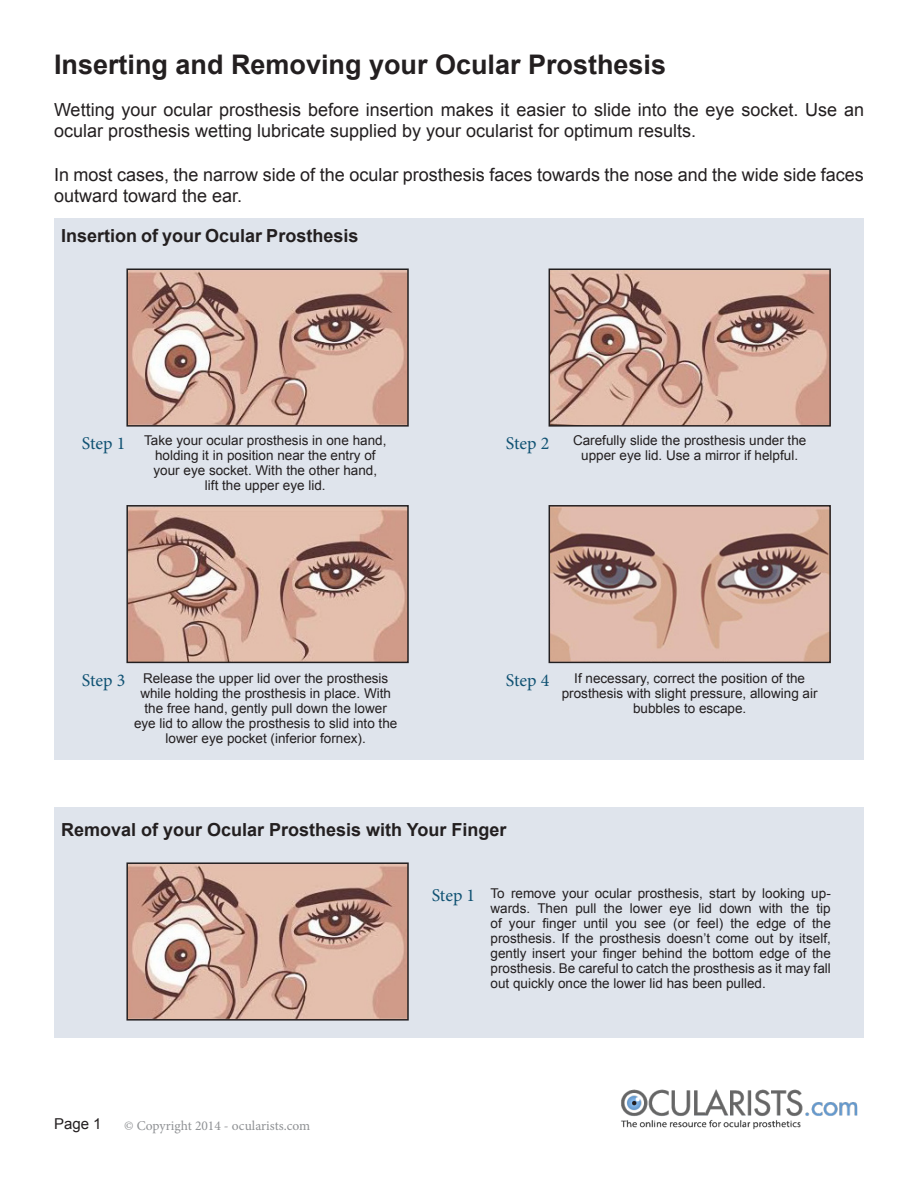
<style>
.page{position:relative;width:918px;height:1188px;background:#fff}
.page>*{position:absolute;margin:0;border:0;box-sizing:border-box;transform-origin:0 0}
.t1{font:700 27px "Arial";color:#231f20}
.t2{font:18px/21.6px "Arial";color:#231f20}
.t3{font:700 18px "Arial";color:#231f20}
.t4{font:18px "Minion Pro";letter-spacing:-.005em;color:#105273}
.t5{font:15px "Arial";color:#231f20}
.t6{font:13.5px/15px "Arial";color:#231f20;text-align:center}
.t7{font:13.5px "Minion Pro";color:#8f9194}
</style>
<div class="page">
<div style="left:54px;top:218px;width:810px;height:542px;background:#dfe4ec"></div>
<img style="left:621px;top:1089px;width:237px;height:41px">
<img style="left:129px;top:271px;width:277px;height:153px">
<div style="left:126px;top:268px;width:283px;height:159px;border:2px solid #231f20"></div>
<img style="left:552px;top:271px;width:276px;height:153px">
<div style="left:549px;top:268px;width:282px;height:159px;border:2px solid #231f20"></div>
<img style="left:129px;top:508px;width:277px;height:152px">
<div style="left:126px;top:505px;width:283px;height:158px;border:2px solid #231f20"></div>
<img style="left:552px;top:508px;width:276px;height:152px">
<div style="left:549px;top:505px;width:282px;height:158px;border:2px solid #231f20"></div>
<div style="left:54px;top:807px;width:810px;height:231px;background:#dfe4ec"></div>
<img style="left:129px;top:865px;width:277px;height:153px">
<div style="left:126px;top:862px;width:283px;height:159px;border:2px solid #231f20"></div>
<p class="t1" style="left:54px;top:46px;width:614px">Inserting and Removing your Ocular Prosthesis</p>
<p class="t2" style="left:54px;top:99px;width:812px">Wetting your ocular prosthesis before insertion makes it easier to slide into the eye socket. Use an ocular prosthesis wetting lubricate supplied by your ocularist for optimum results.</p>
<p class="t2" style="left:54px;top:164px;width:811px">In most cases, the narrow side of the ocular prosthesis faces towards the nose and the wide side faces outward toward the ear.</p>
<p class="t3" style="left:61px;top:223px;width:299px">Insertion of your Ocular Prosthesis</p>
<p class="t4" style="left:82px;top:431px;width:45px">Step 1</p>
<p class="t6" style="left:144px;top:433px;width:244px">Take your ocular prosthesis in one hand, holding it in position near the entry of your eye socket. With the other hand,<br>lift the upper eye lid.</p>
<p class="t4" style="left:506px;top:431px;width:45px">Step 2</p>
<p class="t6" style="left:573px;top:433px;width:235px">Carefully slide the prosthesis under the upper eye lid. Use a mirror if helpful.</p>
<p class="t4" style="left:82px;top:668px;width:45px">Step 3</p>
<p class="t6" style="left:134px;top:671px;width:265px">Release the upper lid over the prosthesis while holding the prosthesis in place. With the free hand, gently pull down the lower eye lid to allow the prosthesis to slid into the lower eye pocket (inferior fornex).</p>
<p class="t6" style="left:562px;top:671px;width:257px">If necessary, correct the position of the prosthesis with slight pressure, allowing air bubbles to escape.</p>
<p class="t4" style="left:506px;top:668px;width:45px">Step 4</p>
<p class="t3" style="left:61px;top:817px;width:447px">Removal of your Ocular Prosthesis with Your Finger</p>
<p class="t5" style="left:54px;top:1114px;width:49px">Page 1</p>
<p class="t7" style="left:124px;top:1117px;width:188px">© Copyright 2014 - ocularists.com</p>
<p class="t4" style="left:432px;top:883px;width:45px">Step 1</p>
<p class="t6" style="left:490px;top:886px;width:342px;text-align:justify">To remove your ocular prosthesis, start by looking up&shy;wards. Then pull the lower eye lid down with the tip of your finger until you see (or feel) the edge of the prosthesis. If the prosthesis doesn’t come out by itself, gently insert your finger behind the bottom edge of the prosthesis. Be careful to catch the prosthesis as it may fall out quickly once the lower lid has been pulled.</p>
</div>
